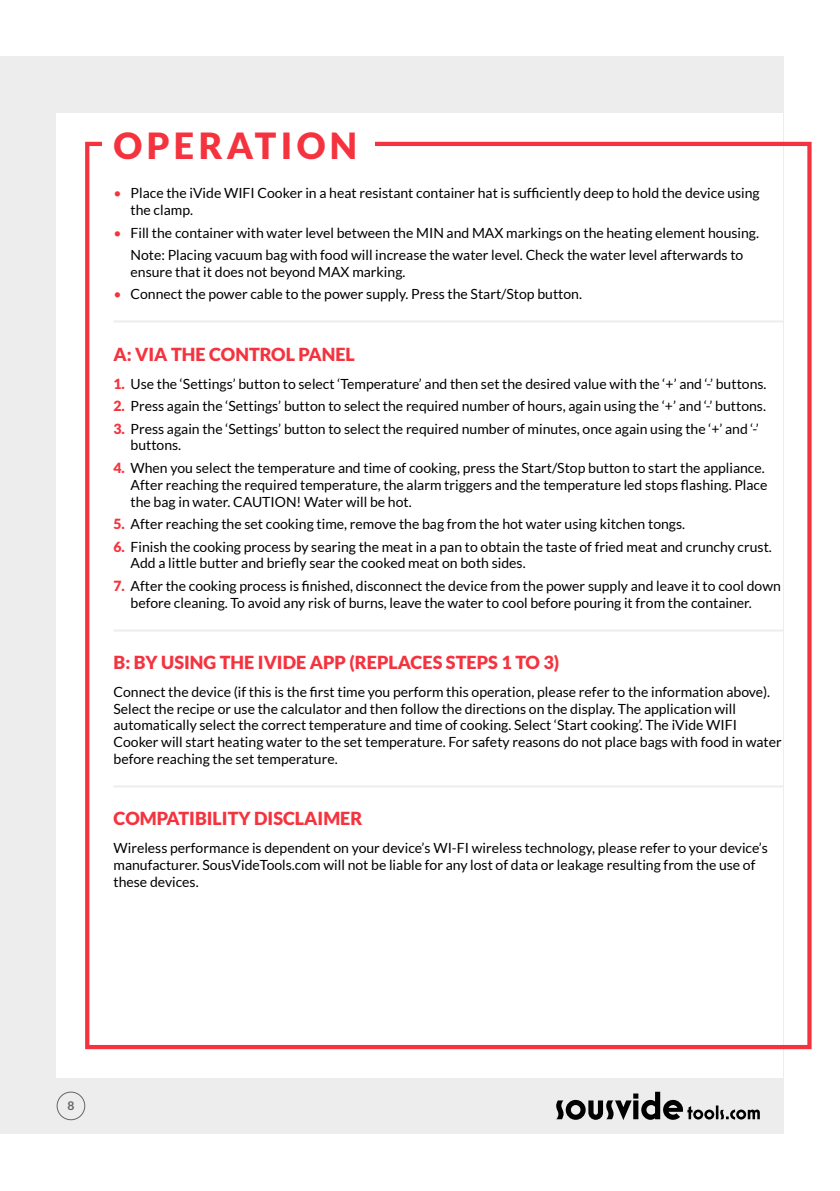
<style>
.page{position:relative;width:840px;height:1191px;background:#fff}
.page>*{position:absolute;margin:0;border:0;box-sizing:border-box;transform-origin:0 0}
.t1{font:900 36px "Lato";letter-spacing:.12em;color:#f5333f}
.t2{font:900 18px "Lato";color:#f5333f}
.t3{font:14px/16.8px "Lato";color:#000}
.t4{font:700 12px "Lato";color:#64666a}
.s1{color:#f5333f}
.s2{font-weight:900;color:#f5333f}
</style>
<div class="page">
<div style="left:0;top:57px;width:782px;height:1077px;background:#ededed"></div>
<div style="left:57px;top:113px;width:725px;height:964px;background:#fff"></div>
<div style="left:85px;top:142px;width:726px;height:907px;border:4px solid #f5333f"></div>
<svg style="left:556px;top:1091px;width:203px;height:29px"></svg>
<div style="left:57px;top:1091px;width:28px;height:29px;border:1px solid #64666a;border-radius:50%"></div>
<hr style="left:113px;top:320px;width:669px;height:2px;background:#ededed">
<hr style="left:113px;top:629px;width:669px;height:2px;background:#ededed">
<hr style="left:113px;top:785px;width:669px;height:2px;background:#ededed">
<div style="left:102px;top:130px;width:272px;height:57px;background:#fff"></div>
<h1 class="t1" style="left:113px;top:125px;width:245px">OPERATION</h1>
<p class="t3" style="left:130px;top:185px;width:630px;text-indent:-17px"><span class="s1">•</span> Place the iVide WIFI Cooker in a heat resistant container hat is sufficiently deep to hold the device using the clamp.</p>
<p class="t3" style="left:113px;top:221px;width:646px;line-height:22.4px;text-align:center"><span class="s1">•</span> Fill the container with water level between the MIN and MAX markings on the heating element housing.<br>Note: Placing vacuum bag with food will increase the water level. Check the water level afterwards to</p>
<p class="t3" style="left:130px;top:263px;width:276px">ensure that it does not beyond MAX marking.</p>
<p class="t3" style="left:113px;top:286px;width:469px"><span class="s1">•</span> Connect the power cable to the power supply. Press the Start/Stop button.</p>
<p class="t2" style="left:113px;top:343px;width:243px">A: VIA THE CONTROL PANEL</p>
<p class="t3" style="left:113px;top:375px;width:654px"><span class="s2">1.</span> Use the ‘Settings’ button to select ‘Temperature’ and then set the desired value with the ‘+’ and ‘-’ buttons.</p>
<p class="t3" style="left:113px;top:397px;width:653px"><span class="s2">2.</span> Press again the ‘Settings’ button to select the required number of hours, again using the ‘+’ and ‘-’ buttons.</p>
<p class="t3" style="left:130px;top:420px;width:629px;text-indent:-17px"><span class="s2">3.</span> Press again the ‘Settings’ button to select the required number of minutes, once again using the ‘+’ and ‘-’ buttons.</p>
<p class="t3" style="left:130px;top:459px;width:638px;text-indent:-17px"><span class="s2">4.</span> When you select the temperature and time of cooking, press the Start/Stop button to start the appliance.<br>After reaching the required temperature, the alarm triggers and the temperature led stops flashing. Place the bag in water. CAUTION! Water will be hot.</p>
<p class="t3" style="left:113px;top:515px;width:572px"><span class="s2">5.</span> After reaching the set cooking time, remove the bag from the hot water using kitchen tongs.</p>
<p class="t3" style="left:130px;top:538px;width:642px;text-indent:-17px"><span class="s2">6.</span> Finish the cooking process by searing the meat in a pan to obtain the taste of fried meat and crunchy crust.<br>Add a little butter and briefly sear the cooked meat on both sides.</p>
<p class="t3" style="left:130px;top:577px;width:651px;text-indent:-17px"><span class="s2">7.</span> After the cooking process is finished, disconnect the device from the power supply and leave it to cool down before cleaning. To avoid any risk of burns, leave the water to cool before pouring it from the container.</p>
<p class="t2" style="left:113px;top:651px;width:447px">B: BY USING THE IVIDE APP (REPLACES STEPS 1 TO 3)</p>
<p class="t3" style="left:113px;top:683px;width:669px">Connect the device (if this is the first time you perform this operation, please refer to the information above).<br>Select the recipe or use the calculator and then follow the directions on the display. The application will automatically select the correct temperature and time of cooking. Select ‘Start cooking’. The iVide WIFI Cooker will start heating water to the set temperature. For safety reasons do not place bags with food in water before reaching the set temperature.</p>
<p class="t2" style="left:113px;top:808px;width:250px">COMPATIBILITY DISCLAIMER</p>
<p class="t3" style="left:113px;top:839px;width:655px">Wireless performance is dependent on your device’s WI-FI wireless technology, please refer to your device’s manufacturer. SousVideTools.com will not be liable for any lost of data or leakage resulting from the use of these devices.</p>
<p class="t4" style="left:67px;top:1098px;width:8px">8</p>
</div>
